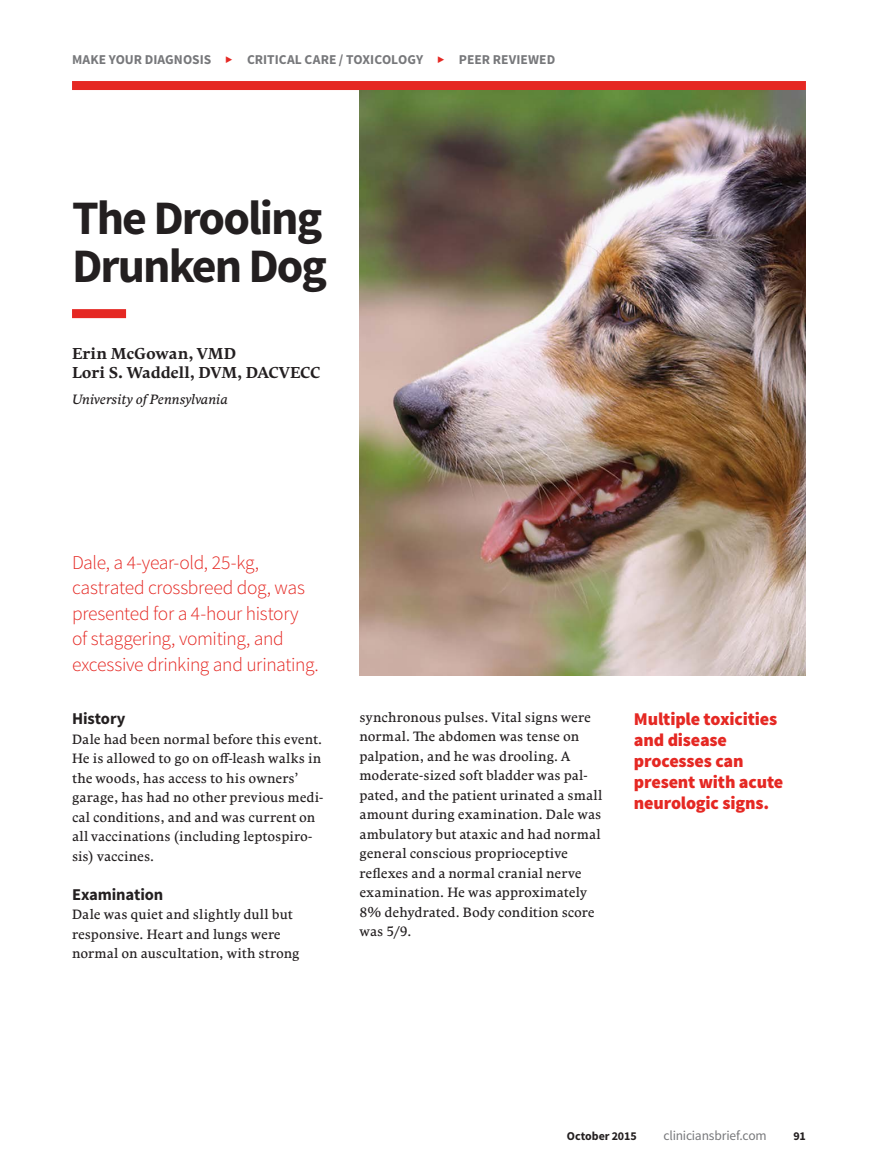
<style>
.page{position:relative;width:878px;height:1175px;background:#fff}
.page>*{position:absolute;margin:0;border:0;box-sizing:border-box;transform-origin:0 0}
.Title{font:700 48px/48px "Source Sans Pro";letter-spacing:-.04em;color:#231f20}
.Deck{font:300 19.5px/25.5px "Source Sans Pro";letter-spacing:-.02em;color:#e52823}
.Pullout{font:900 18px/21px "Source Sans Pro";letter-spacing:-.01em;color:#e52823}
.Head_A{font:700 16.5px "Source Sans Pro";letter-spacing:-.01em;color:#231f20}
.Author_byline{font:700 15.75px "Comenia Serif Pro";letter-spacing:.01em;color:#231f20}
.Body_Comenia_Serif{font:13.5px/19.5px "Comenia Serif Pro";letter-spacing:.01em;color:#231f20}
.t1{font:700 13.5px "Source Sans Pro";letter-spacing:.005em;color:#77787b}
.Author_affiliation{font:italic 13.5px "Comenia Serif Pro";letter-spacing:.005em;color:#231f20}
.t2{font:13.5px "Source Sans Pro";letter-spacing:-.015em;color:#77787b}
.t3{font:700 12px "Source Sans Pro";letter-spacing:-.005em;color:#231f20}
</style>
<div class="page">
<div style="left:72px;top:81px;width:734px;height:9px;background:#e52823"></div>
<div style="left:72px;top:309px;width:54px;height:9px;background:#e52823"></div>
<img style="left:359px;top:90px;width:447px;height:585px">
<p class="t1" style="left:72px;top:51px;width:141px">MAKE YOUR DIAGNOSIS</p>
<p class="t1" style="left:247px;top:51px;width:178px">CRITICAL CARE / TOXICOLOGY</p>
<p class="t1" style="left:459px;top:51px;width:98px">PEER REVIEWED</p>
<p class="Title" style="left:72px;top:196px;width:257px">The Drooling<br>Drunken Dog</p>
<p class="Author_byline" style="left:72px;top:342px;width:166px">Erin McGowan, VMD</p>
<p class="Author_byline" style="left:72px;top:361px;width:249px">Lori S. Waddell, DVM, DACVECC</p>
<p class="Author_affiliation" style="left:72px;top:390px;width:157px">University of Pennsylvania</p>
<p class="Deck" style="left:72px;top:549px;width:248px">Dale, a 4-year-old, 25-kg, castrated crossbreed dog, was presented for a 4-hour history of staggering, vomiting, and excessive drinking and urinating.</p>
<p class="Head_A" style="left:72px;top:708px;width:55px">History</p>
<p class="Body_Comenia_Serif" style="left:72px;top:729px;width:253px">Dale had been normal before this event.<br>He is allowed to go on off-leash walks in the woods, has access to his owners’ garage, has had no other previous medi&shy;cal conditions, and and was current on all vaccinations (including leptospiro&shy;sis) vaccines.</p>
<p class="Head_A" style="left:72px;top:883px;width:93px">Examination</p>
<p class="Body_Comenia_Serif" style="left:72px;top:904px;width:229px">Dale was quiet and slightly dull but responsive. Heart and lungs were normal on auscultation, with strong</p>
<p class="Body_Comenia_Serif" style="left:359px;top:707px;width:244px">synchronous pulses. Vital signs were normal. The abdomen was tense on palpation, and he was drooling. A moderate-sized soft bladder was pal&shy;pated, and the patient urinated a small amount during examination. Dale was ambulatory but ataxic and had normal general conscious proprioceptive reflexes and a normal cranial nerve examination. He was approximately 8% dehydrated. Body condition score was 5/9.</p>
<p class="Pullout" style="left:634px;top:709px;width:151px">Multiple toxicities and disease processes can present with acute neurologic signs.</p>
<p class="t3" style="left:567px;top:1128px;width:71px">October 2015</p>
<p class="t2" style="left:663px;top:1127px;width:105px">cliniciansbrief.com</p>
<p class="t3" style="left:793px;top:1128px;width:14px">91</p>
</div>
